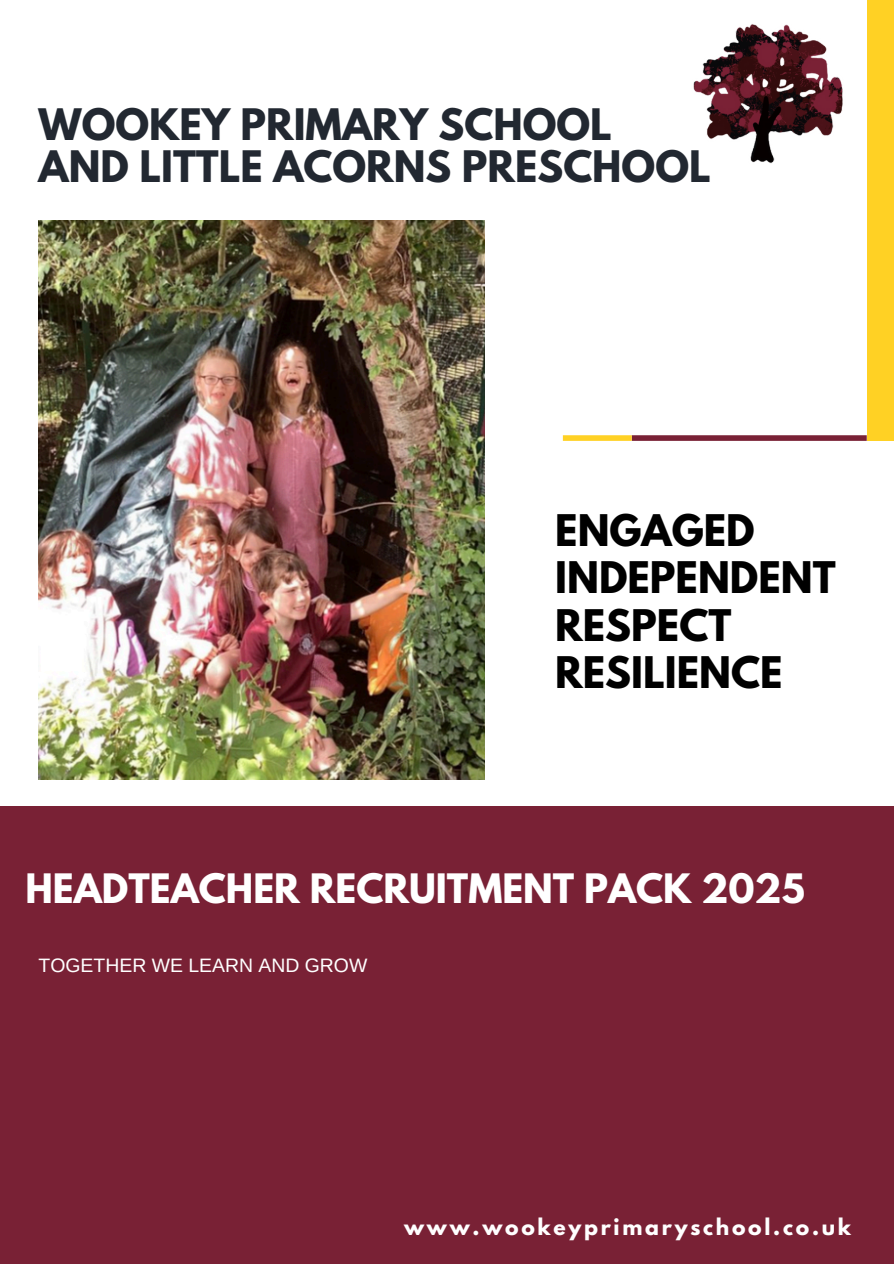
<style>
.page{position:relative;width:894px;height:1264px;background:#fff}
.page>*{position:absolute;margin:0;border:0;box-sizing:border-box;transform-origin:0 0}
.t1{font:700 38.55px/47.5px "League Spartan";color:#000}
.t2{font:700 38.4px/41.7px "League Spartan";color:#222831}
.t3{font:700 35.85px "League Spartan";color:#fff}
.t4{font:700 20.4px "League Spartan";letter-spacing:.135em;color:#fff}
.t5{font:19.35px "Arimo";color:#fff}
</style>
<div class="page">
<div style="left:0;top:806px;width:893px;height:457px;background:#792135"></div>
<div style="left:631px;top:435px;width:235px;height:6px;background:#792135"></div>
<div style="left:562px;top:435px;width:69px;height:6px;background:#ffd124"></div>
<img style="left:693px;top:24px;width:150px;height:140px">
<div style="left:866px;top:0;width:27px;height:441px;background:#ffd124"></div>
<img style="left:39px;top:220px;width:445px;height:559px">
<p class="t2" style="left:39px;top:108px;width:673px">WOOKEY PRIMARY SCHOOL<br>AND LITTLE ACORNS PRESCHOOL</p>
<p class="t1" style="left:555px;top:511px;width:282px">ENGAGED<br>INDEPENDENT<br>RESPECT<br>RESILIENCE</p>
<h1 class="t3" style="left:26px;top:870px;width:780px">HEADTEACHER RECRUITMENT PACK 2025</h1>
<p class="t5" style="left:39px;top:954px;width:330px">TOGETHER WE LEARN AND GROW</p>
<p class="t4" style="left:404px;top:1216px;width:448px">www.wookeyprimaryschool.co.uk</p>
</div>
